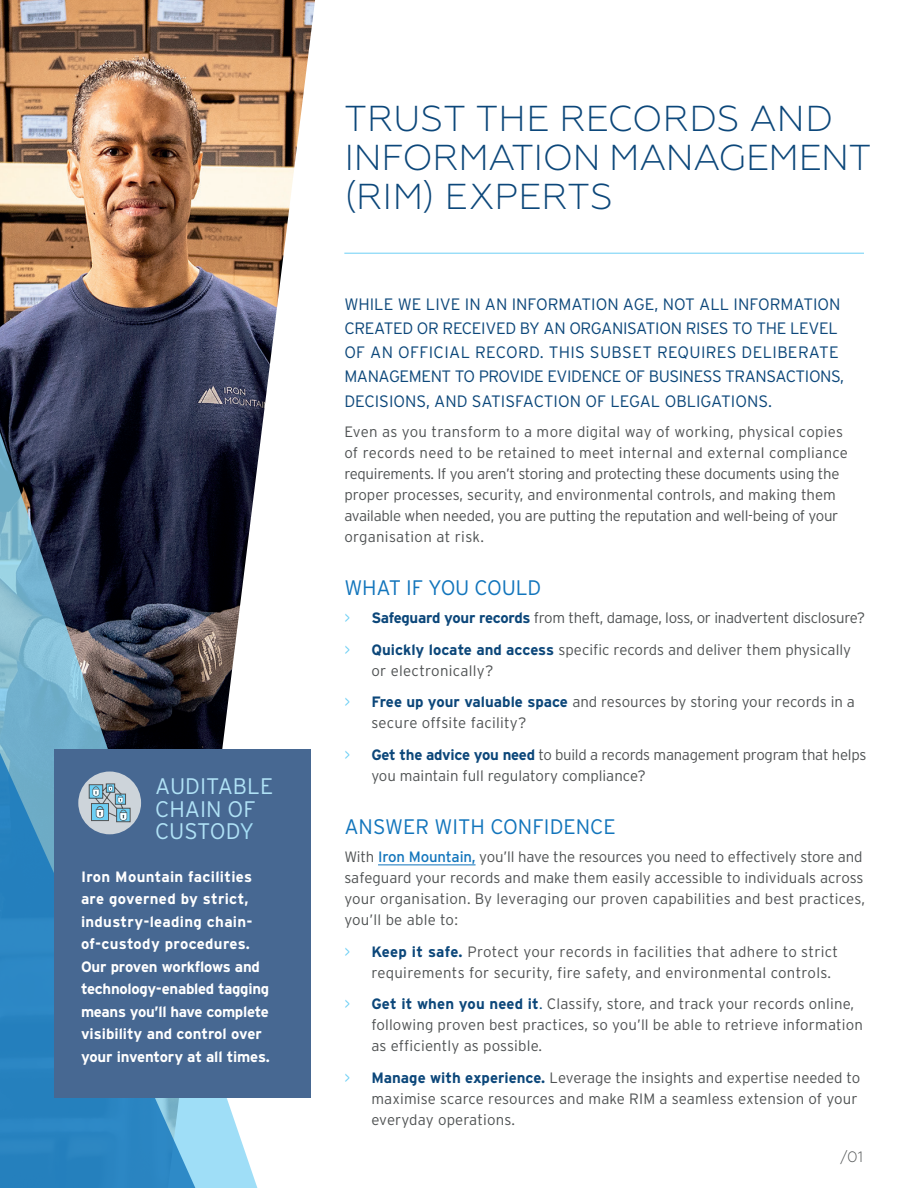
<style>
.page{position:relative;width:918px;height:1188px;background:#fff}
.page>*{position:absolute;margin:0;border:0;box-sizing:border-box;transform-origin:0 0}
.t1{font:300 36px/39px "Geometria";color:#0c477a}
.t2{font:300 22.5px/22.5px "Interstate";color:#b0e2f6}
.t3{font:300 22.5px "Interstate";color:#a4def6}
.t4{font:300 21px "Interstate";color:#1275bc}
.t5{font:300 16.5px/24px "Interstate";color:#0c477a}
.t6{font:300 15px/21px "Interstate";color:#4f5253}
.t7{font:300 15px/31.8px "Interstate";letter-spacing:-.02em;color:#4f5253}
.t8{font:700 15px/22.5px "Interstate";color:#fff}
.t9{font:300 15px/21px "Interstate";letter-spacing:.02em;color:#4f5253}
.t10{font:300 15px "Geometria";color:#4f5253}
.s1{color:#6dcff5}
.s2{font-weight:700;color:#0c477a}
.s3{font-weight:400;color:#1275bc}
.s4{color:#0c477a}
</style>
<div class="page">
<img style="left:0;top:0;width:315px;height:1098px">
<hr style="left:344px;top:253px;width:520px;height:1px;background:#6dcff5">
<hr style="left:378px;top:865px;width:98px;height:1px;background:#1275bc">
<svg style="left:0;top:395px;width:261px;height:793px;background:#4c5869"></svg>
<svg style="left:0;top:725px;width:201px;height:463px;background:#3686ba"></svg>
<div style="left:54px;top:749px;width:256px;height:349px;background:#476892"></div>
<div style="left:78px;top:772px;width:63px;height:62px;background:#cdd4da;border-radius:50%"></div>
<svg style="left:89px;top:783px;width:42px;height:39px"></svg>
<h2 class="t2" style="left:155px;top:775px;width:14px">AUDITABLE<br>CHAIN</h2>
<h2 class="t2" style="left:228px;top:797px;width:14px">OF</h2>
<h2 class="t2" style="left:155px;top:820px;width:15px">CUSTOD</h2>
<h2 class="t3" style="left:240px;top:818px;width:14px">Y</h2>
<p class="t8" style="left:81px;top:865px;width:190px">Iron Mountain facilities are governed by strict, industry-leading chain&shy;of-custody procedures.<br>Our proven workflows and technology-enabled tagging means you’ll have complete visibility and control over your inventory at all times.</p>
<h1 class="t1" style="left:345px;top:99px;width:266px">TRUST THE RECO</h1>
<h1 class="t1" style="left:663px;top:99px;width:115px">RDS AND</h1>
<h1 class="t1" style="left:345px;top:138px;width:35px">INFO</h1>
<h1 class="t1" style="left:433px;top:138px;width:51px">RMAT</h1>
<h1 class="t1" style="left:344px;top:138px;width:292px;text-indent:189px">ION MANAGEMENT (RIM) EXPERTS</h1>
<p class="t5" style="left:344px;top:292px;width:501px">While we live in an I nformation Age, not all information created or received by an organisation rises to the level of an official record. This subset requires deliberate managem ent to provide evidence of business transactions,</p>
<p class="t5" style="left:344px;top:390px;width:429px">decisions, and satisfaction of legal obligations.</p>
<p class="t6" style="left:344px;top:421px;width:505px">Even as you transform to a more digital way of working, physical copies of records need to be retained to meet internal and external compliance requirements. If you aren’t storing and protecting these documents using the proper processes, security, and environmental controls, and making them available when needed, you are putting the reputation and well-being of your organisation at risk.</p>
<h3 class="t4" style="left:344px;top:576px;width:31px">WHAT</h3>
<h3 class="t4" style="left:406px;top:576px;width:36px">IF YOU</h3>
<h3 class="t4" style="left:475px;top:576px;width:14px">COULD</h3>
<p class="t7" style="left:344px;top:601px;width:522px"><span class="s1">&gt;</span> <span class="s2">Safeguard your records</span> from theft, damage, loss, or inadvertent disclosure? <span class="s1">&gt;</span> <span class="s2">Quickly locate and access</span> specific records and deliver them physically</p>
<p class="t6" style="left:344px;top:654px;width:512px;line-height:31.8px;text-indent:27px">or electronically?<br><span class="s1">&gt;</span> <span class="s2">Free up your valuable space</span> and resources by storing your records in a</p>
<p class="t7" style="left:344px;top:707px;width:524px;text-indent:27px">secure offsite facility?<br><span class="s1">&gt;</span> <span class="s2">Get the advice you need</span> to build a records management program that helps</p>
<p class="t6" style="left:371px;top:765px;width:276px">you maintain full regulatory compliance?</p>
<h3 class="t4" style="left:344px;top:815px;width:273px">Answer With Confidence</h3>
<p class="t6" style="left:344px;top:846px;width:522px">With <span class="s3">I ron Mountain,</span> you’ll have the resources you need to effectively store and safeguard your records and make them easily accessible to individuals across your organisation. By leveraging our proven capabilities and best practices, you’ll be able to:</p>
<p class="t9" style="left:371px;top:941px;width:468px;text-indent:-27px"><span class="s1">&gt;</span> <span class="s2">Keep it safe.</span> Protect your records in facilities that adhere to strict requirements for security, fire safety, and environmental controls.</p>
<p class="t6" style="left:371px;top:994px;width:493px;text-indent:-27px"><span class="s1">&gt;</span> <span class="s2">Get it when you need it</span><span class="s4">.</span> Classify, store, and track your records online, following proven best practices, so you’ll be able to retrieve information as efficiently as possible.</p>
<p class="t6" style="left:371px;top:1067px;width:490px;text-indent:-27px"><span class="s1">&gt;</span> <span class="s2">Manage with experience.</span> Leverage the insights and expertise needed to maximise scarce resources and make RI M a seamless extension of your everyday operations.</p>
<p class="t10" style="left:840px;top:1148px;width:24px">/01</p>
</div>
